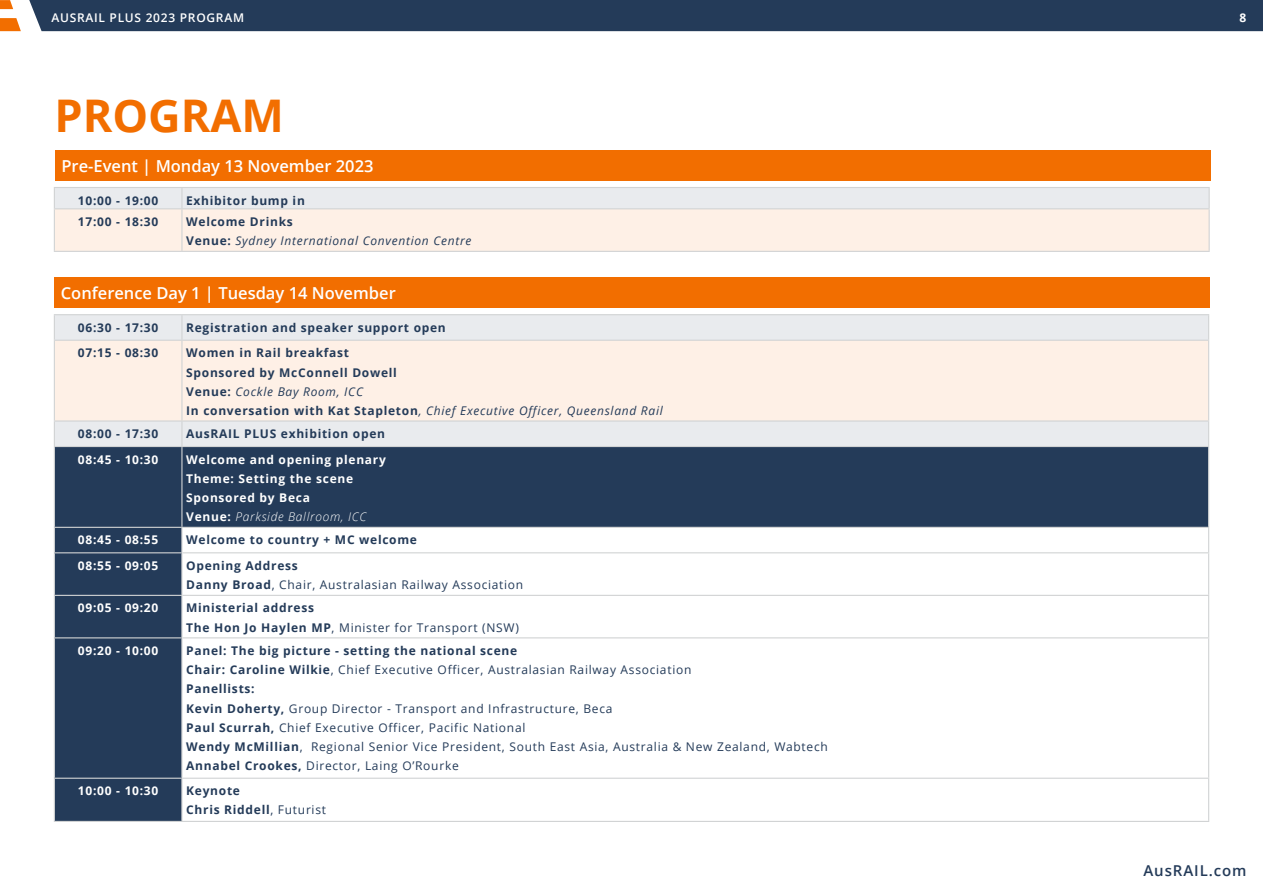
<style>
.page{position:relative;width:1263px;height:893px;background:#fff}
.page>*{position:absolute;margin:0;border:0;box-sizing:border-box;transform-origin:0 0}
.t1{font:700 45px "Open Sans";color:#f26e00}
.t2{font:600 16.5px "Open Sans";color:#fff}
.t3{font:600 15px "Open Sans";letter-spacing:.06em;color:#243b59}
.t4{font:12px/19.2px "Open Sans";letter-spacing:.06em;color:#243b59}
.t5{font:700 12px/19.2px "Open Sans";letter-spacing:.06em;color:#243b59}
.t6{font:700 12px/19.2px "Open Sans";letter-spacing:.06em;color:#fff}
.t7{font:italic 12px/19.2px "Open Sans";letter-spacing:.06em;color:#243b59}
.t8{font:600 12px "Open Sans";letter-spacing:.06em;color:#fff}
.s1{font-weight:700;font-style:normal}
.s2{font-weight:400;font-style:italic}
.s3{font-weight:300;font-style:italic}
.s4{font-weight:700}
.s5{font-weight:400}
</style>
<div class="page">
<div style="left:0;top:0;width:1263px;height:31px;background:#243b59"></div>
<div style="left:55px;top:209px;width:1153px;height:42px;background:#fef0e6"></div>
<hr style="left:182px;top:187px;width:1028px;height:1px;background:#d1d3d4">
<div style="left:54px;top:187px;width:1154px;height:21px;background:#e9ebee"></div>
<hr style="left:1208px;top:188px;width:2px;height:20px;background:#d1d3d4">
<hr style="left:54px;top:208px;width:128px;height:1px;background:#d1d3d4">
<hr style="left:54px;top:209px;width:1px;height:42px;background:#d1d3d4">
<hr style="left:182px;top:208px;width:1028px;height:1px;background:#d1d3d4">
<hr style="left:181px;top:209px;width:1px;height:42px;background:#d1d3d4">
<hr style="left:1208px;top:209px;width:2px;height:42px;background:#d1d3d4">
<hr style="left:54px;top:251px;width:128px;height:1px;background:#d1d3d4">
<hr style="left:182px;top:251px;width:1028px;height:1px;background:#d1d3d4">
<div style="left:55px;top:315px;width:1153px;height:131px;background:#e9ebee"></div>
<div style="left:55px;top:341px;width:1153px;height:79px;background:#fef0e6"></div>
<div style="left:55px;top:447px;width:1153px;height:374px;background:#243b59"></div>
<svg style="left:182px;top:528px;width:1026px;height:109px"></svg>
<svg style="left:182px;top:638px;width:1026px;height:183px"></svg>
<hr style="left:54px;top:314px;width:128px;height:1px;background:#d1d3d4">
<svg style="left:54px;top:315px;width:1px;height:25px"></svg>
<hr style="left:182px;top:314px;width:1027px;height:1px;background:#d1d3d4">
<svg style="left:181px;top:315px;width:1px;height:25px"></svg>
<svg style="left:1208px;top:315px;width:1px;height:25px"></svg>
<hr style="left:54px;top:340px;width:128px;height:1px;background:#d1d3d4">
<hr style="left:54px;top:341px;width:1px;height:79px;background:#d1d3d4">
<hr style="left:182px;top:340px;width:1027px;height:1px;background:#d1d3d4">
<hr style="left:181px;top:341px;width:1px;height:79px;background:#d1d3d4">
<hr style="left:1208px;top:341px;width:1px;height:79px;background:#d1d3d4">
<hr style="left:54px;top:420px;width:128px;height:2px;background:#d1d3d4">
<svg style="left:54px;top:422px;width:1px;height:24px"></svg>
<hr style="left:182px;top:420px;width:1027px;height:2px;background:#d1d3d4">
<svg style="left:181px;top:422px;width:1px;height:24px"></svg>
<svg style="left:1208px;top:422px;width:1px;height:24px"></svg>
<hr style="left:54px;top:446px;width:128px;height:1px;background:#d1d3d4">
<hr style="left:54px;top:447px;width:1px;height:80px;background:#d1d3d4">
<hr style="left:182px;top:446px;width:1027px;height:1px;background:#d1d3d4">
<hr style="left:181px;top:447px;width:1px;height:80px;background:#d1d3d4">
<hr style="left:1208px;top:447px;width:1px;height:80px;background:#d1d3d4">
<hr style="left:54px;top:527px;width:128px;height:1px;background:#d1d3d4">
<svg style="left:54px;top:528px;width:1px;height:24px"></svg>
<hr style="left:182px;top:527px;width:1027px;height:1px;background:#d1d3d4">
<svg style="left:181px;top:528px;width:1px;height:24px"></svg>
<hr style="left:54px;top:552px;width:128px;height:1px;background:#d1d3d4">
<hr style="left:54px;top:553px;width:1px;height:42px;background:#d1d3d4">
<hr style="left:181px;top:553px;width:1px;height:42px;background:#d1d3d4">
<hr style="left:54px;top:595px;width:128px;height:1px;background:#d1d3d4">
<hr style="left:54px;top:596px;width:1px;height:41px;background:#d1d3d4">
<hr style="left:181px;top:596px;width:1px;height:41px;background:#d1d3d4">
<hr style="left:54px;top:637px;width:128px;height:1px;background:#d1d3d4">
<hr style="left:54px;top:638px;width:1px;height:140px;background:#d1d3d4">
<hr style="left:181px;top:638px;width:1px;height:140px;background:#d1d3d4">
<hr style="left:54px;top:778px;width:128px;height:1px;background:#d1d3d4">
<hr style="left:54px;top:779px;width:1px;height:42px;background:#d1d3d4">
<hr style="left:182px;top:778px;width:1027px;height:1px;background:#d1d3d4">
<hr style="left:181px;top:779px;width:1px;height:42px;background:#d1d3d4">
<hr style="left:1208px;top:779px;width:1px;height:42px;background:#d1d3d4">
<svg style="left:1208px;top:528px;width:1px;height:24px"></svg>
<hr style="left:182px;top:552px;width:1027px;height:1px;background:#d1d3d4">
<hr style="left:1208px;top:553px;width:1px;height:42px;background:#d1d3d4">
<hr style="left:182px;top:595px;width:1027px;height:1px;background:#d1d3d4">
<hr style="left:1208px;top:596px;width:1px;height:41px;background:#d1d3d4">
<hr style="left:182px;top:637px;width:1027px;height:1px;background:#d1d3d4">
<hr style="left:1208px;top:638px;width:1px;height:140px;background:#d1d3d4">
<hr style="left:54px;top:821px;width:128px;height:1px;background:#d1d3d4">
<hr style="left:182px;top:821px;width:1027px;height:1px;background:#d1d3d4">
<div style="left:54px;top:278px;width:1155px;height:30px;background:#f26e00"></div>
<div style="left:55px;top:150px;width:1155px;height:31px;background:#f26e00"></div>
<p class="t8" style="left:52px;top:9px;width:194px">AUSRAIL PLUS 2023 PROGRAM</p>
<p class="t6" style="left:1239px;top:7px;width:8px">8</p>
<h1 class="t1" style="left:54px;top:83px;width:231px">PROGRAM</h1>
<h2 class="t2" style="left:61px;top:155px;width:314px">Pre-Event | Monday 13 November 2023</h2>
<p class="t5" style="left:78px;top:190px;width:82px">10:00 - 19:00</p>
<p class="t5" style="left:186px;top:190px;width:120px">Exhibitor bump in</p>
<p class="t5" style="left:78px;top:212px;width:82px">17:00 - 18:30</p>
<p class="t7" style="left:186px;top:212px;width:287px"><span class="s1">Welcome Drinks<br>Venue:</span> Sydney International Convention Centre</p>
<h2 class="t2" style="left:61px;top:282px;width:336px">Conference Day 1 | Tuesday 14 November</h2>
<p class="t5" style="left:78px;top:318px;width:82px">06:30 - 17:30</p>
<p class="t5" style="left:186px;top:318px;width:261px">Registration and speaker support open</p>
<p class="t5" style="left:78px;top:343px;width:82px">07:15 - 08:30</p>
<p class="t5" style="left:186px;top:343px;width:478px">Women in Rail breakfast<br>Sponsored by McConnell Dowell<br>Venue: <span class="s2">Cockle Bay Room, ICC<br></span>In conversation with Kat Stapleton<span class="s2">, Chief Executive Officer, Queensland Rail</span></p>
<p class="t5" style="left:78px;top:424px;width:82px">08:00 - 17:30</p>
<p class="t5" style="left:186px;top:424px;width:200px">AusRAIL PLUS exhibition open</p>
<p class="t6" style="left:78px;top:449px;width:82px">08:45 - 10:30</p>
<p class="t6" style="left:186px;top:449px;width:201px">Welcome and opening plenary<br>Theme: Setting the scene<br>Sponsored by Beca<br>Venue: <span class="s3">Parkside Ballroom, ICC</span></p>
<p class="t6" style="left:78px;top:530px;width:82px">08:45 - 08:55</p>
<p class="t5" style="left:186px;top:530px;width:232px">Welcome to country + MC welcome</p>
<p class="t6" style="left:78px;top:556px;width:82px">08:55 - 09:05</p>
<p class="t4" style="left:186px;top:556px;width:339px"><span class="s4">Opening Address<br>Danny Broad</span>, Chair, Australasian Railway Association</p>
<p class="t6" style="left:78px;top:598px;width:82px">09:05 - 09:20</p>
<p class="t5" style="left:186px;top:598px;width:334px">Ministerial address<br>The Hon Jo Haylen MP<span class="s5">, Minister for Transport (NSW)</span></p>
<p class="t6" style="left:78px;top:641px;width:82px">09:20 - 10:00</p>
<p class="t4" style="left:186px;top:641px;width:643px"><span class="s4">Panel: The big picture - setting the national scene<br>Chair: Caroline Wilkie</span>, Chief Executive Officer, Australasian Railway Association<br><span class="s4">Panellists:<br>Kevin Doherty,</span> Group Director - Transport and Infrastructure, Beca<br><span class="s4">Paul Scurrah,</span> Chief Executive Officer, Pacific National<br><span class="s4">Wendy McMillian</span>, Regional Senior Vice President, South East Asia, Australia &amp; New Zealand, Wabtech <span class="s4">Annabel Crookes,</span> Director, Laing O’Rourke</p>
<p class="t6" style="left:78px;top:781px;width:82px">10:00 - 10:30</p>
<p class="t5" style="left:186px;top:781px;width:141px">Keynote<br>Chris Riddell<span class="s5">, Futurist</span></p>
<p class="t3" style="left:1143px;top:860px;width:105px">AusRAIL.com</p>
</div>
